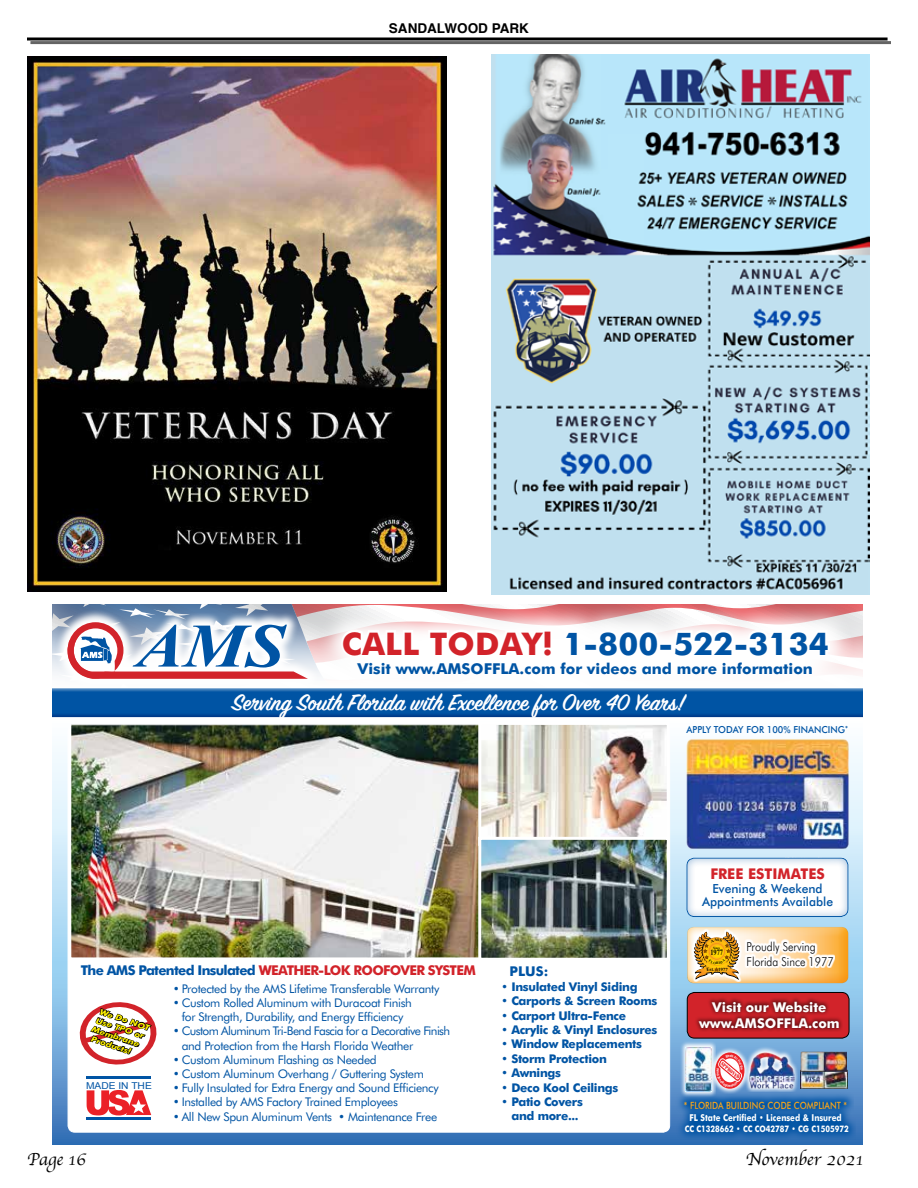
<style>
.page{position:relative;width:918px;height:1188px;background:#fff}
.page>*{position:absolute;margin:0;border:0;box-sizing:border-box;transform-origin:0 0}
.t1{font:700 31.2px "Futura BT";letter-spacing:.005em;color:#0054a4}
.t2{font:600 25.5px "Sign Painter House Script";color:#fff}
.t3{font:18px "Apple Chancery";color:#000}
.t4{font:700 15px "Futura BT";color:#0054a4}
.t5{font:700 14.85px "Futura BT";color:#d2232a}
.t6{font:700 13.5px "Futura BT";letter-spacing:-.05em;color:#d2232a}
.t7{font:700 13.5px/16.2px "Futura BT";color:#fff;text-align:center}
.t8{font:700 13.5px "Helvetica";color:#000}
.t9{font:700 13.5px "Futura BT";color:#0054a4}
.t10{font:500 12.45px/13.6px "Futura BT";color:#0054a4;text-align:center}
.t11{font:300 12.3px/14.9px "Futura BT";color:#000;scale:.88 1}
.t12{font:12px/14.2px "Futura BT";letter-spacing:-.025em;color:#0054a4;text-align:center}
.t13{font:700 12px/14.4px "Futura BT";letter-spacing:-.025em;color:#0054a4;text-align:center}
.t14{font:12px/14.2px "Futura BT";letter-spacing:-.05em;color:#0054a4}
.t15{font:500 10.05px "Futura BT";color:#faa61a;scale:.83 1}
.t16{font:500 9.75px "Futura BT";color:#0054a4;scale:.94 1}
.t17{font:700 9.45px "Futura BT";color:#fff;scale:.83 1}
.t18{font:9.45px "Arial";color:#0054a4;scale:1.08 1}
.t19{font:700 9px "Futura BT";color:#fff;scale:.83 1}
.t20{font:700 8.1px "Times New Roman";color:#000;scale:.79 1}
.t21{font:italic 700 7.8px "Futura BT";color:#fff200;scale:1.15 1}
.t22{font:italic 5.25px "Stencil";color:#eb2227;scale:.88 1}
.t23{font:700 3.15px "Times New Roman";color:#000}
.s1{font-family:"Times New Roman";font-style:italic;font-size:61.95px}
.s2{color:#d2232a}
.s3{color:#0054a4}
</style>
<div class="page">
<hr style="left:27px;top:38px;width:861px;height:2px;background:#000">
<hr style="left:30px;top:41px;width:861px;height:3px;background:#000">
<svg style="left:52px;top:1115px;width:810px;height:29px;background:#3c76b8"></svg>
<div style="left:68px;top:725px;width:602px;height:407px;background:#fff;border-radius:7px"></div>
<hr style="left:87px;top:1118px;width:64px;height:2px;background:#0054a4">
<svg style="left:674px;top:1115px;width:182px;height:25px;background:#115da9"></svg>
<img style="left:491px;top:55px;width:378px;height:540px">
<img style="left:27px;top:57px;width:420px;height:534px">
<img style="left:52px;top:604px;width:810px;height:511px">
<p class="t8" style="left:389px;top:17px;width:142px">SANDALWOOD PARK</p>
<h1 class="t1" style="left:137px;top:624px;width:694px"><span class="s1">AMS</span> <span class="s2">CALL TODAY!</span> 1-800-522-3134</h1>
<p class="t4" style="left:358px;top:660px;width:457px">Visit www.AMSOFFLA.com for videos and more information</p>
<h2 class="t2" style="left:232px;top:687px;width:454px">Serving South Florida with Excellence for Over 40 Years!</h2>
<p class="t16" style="left:687px;top:724px;width:173px">APPLY TODAY FOR 100% FINANCING<sup>*</sup></p>
<p class="t6" style="left:81px;top:962px;width:397px"><span class="s3">The AMS Patented Insulated</span> WEATHER-LOK ROOFOVER SYSTEM</p>
<p class="t21" style="left:101px;top:1007px;width:47px;rotate:19deg">We Do NOT</p>
<p class="t21" style="left:97px;top:1015px;width:46px;rotate:19deg">Use TPO or</p>
<p class="t21" style="left:93px;top:1024px;width:45px;rotate:19deg">Membrane</p>
<p class="t21" style="left:93px;top:1034px;width:38px;rotate:19deg">Products!</p>
<p class="t18" style="left:86px;top:1079px;width:62px">MADE IN THE</p>
<p class="t12" style="left:173px;top:981px;width:268px">• Protected by the AMS Lifetime Transferable Warranty</p>
<p class="t12" style="left:173px;top:995px;width:241px">• Custom Rolled Aluminum with Duracoat Finish for Strength, Durability, and Energy Efficiency</p>
<p class="t14" style="left:182px;top:1024px;width:270px;text-indent:-9px">• Custom Aluminum Tri-Bend Fascia for a Decorative Finish and Protection from the Harsh Florida Weather</p>
<p class="t12" style="left:173px;top:1052px;width:206px">• Custom Aluminum Flashing as Needed</p>
<p class="t12" style="left:173px;top:1067px;width:253px">• Custom Aluminum Overhang / Guttering System</p>
<p class="t12" style="left:173px;top:1081px;width:267px">• Fully Insulated for Extra Energy and Sound Efficiency</p>
<p class="t12" style="left:173px;top:1095px;width:227px">• Installed by AMS Factory Trained Employees</p>
<p class="t12" style="left:173px;top:1109px;width:266px">• All New Spun Aluminum Vents • Maintenance Free</p>
<p class="t9" style="left:510px;top:963px;width:40px">PLUS:</p>
<p class="t13" style="left:501px;top:979px;width:138px">• Insulated Vinyl Siding</p>
<p class="t13" style="left:501px;top:994px;width:158px">• Carports &amp; Screen Rooms</p>
<p class="t13" style="left:501px;top:1008px;width:127px">• Carport Ultra-Fence</p>
<p class="t13" style="left:501px;top:1022px;width:158px">• Acrylic &amp; Vinyl Enclosures</p>
<p class="t13" style="left:501px;top:1037px;width:142px">• Window Replacements</p>
<p class="t13" style="left:501px;top:1051px;width:107px">• Storm Protection</p>
<p class="t13" style="left:501px;top:1066px;width:61px">• Awnings</p>
<p class="t13" style="left:501px;top:1080px;width:119px">• Deco Kool Ceilings</p>
<p class="t13" style="left:501px;top:1094px;width:83px">• Patio Covers and more...</p>
<p class="t5" style="left:710px;top:865px;width:116px">FREE ESTIMATES</p>
<p class="t10" style="left:702px;top:881px;width:132px">Evening &amp; Weekend<br>Appointments Available</p>
<p class="t23" style="left:713px;top:945px;width:9px">Since</p>
<p class="t20" style="left:710px;top:947px;width:18px">1977</p>
<p class="t11" style="left:747px;top:939px;width:101px">Proudly Serving<br>Florida Since 1977</p>
<p class="t7" style="left:699px;top:999px;width:142px">Visit our Website www.AMSOFFLA.com</p>
<p class="t22" style="left:723px;top:1061px;width:28px;rotate:40deg">approved</p>
<p class="t15" style="left:684px;top:1099px;width:198px">* FLORIDA BUILDING CODE COMPLIANT *</p>
<p class="t17" style="left:690px;top:1112px;width:185px">FL State Certified • Licensed &amp; Insured</p>
<p class="t19" style="left:685px;top:1123px;width:199px">CC C1328662 • CC CO42787 • CG C1505972</p>
<h3 class="t3" style="left:27px;top:1145px;width:61px">Page 16</h3>
<h3 class="t3" style="left:746px;top:1145px;width:119px">November 2021</h3>
</div>
